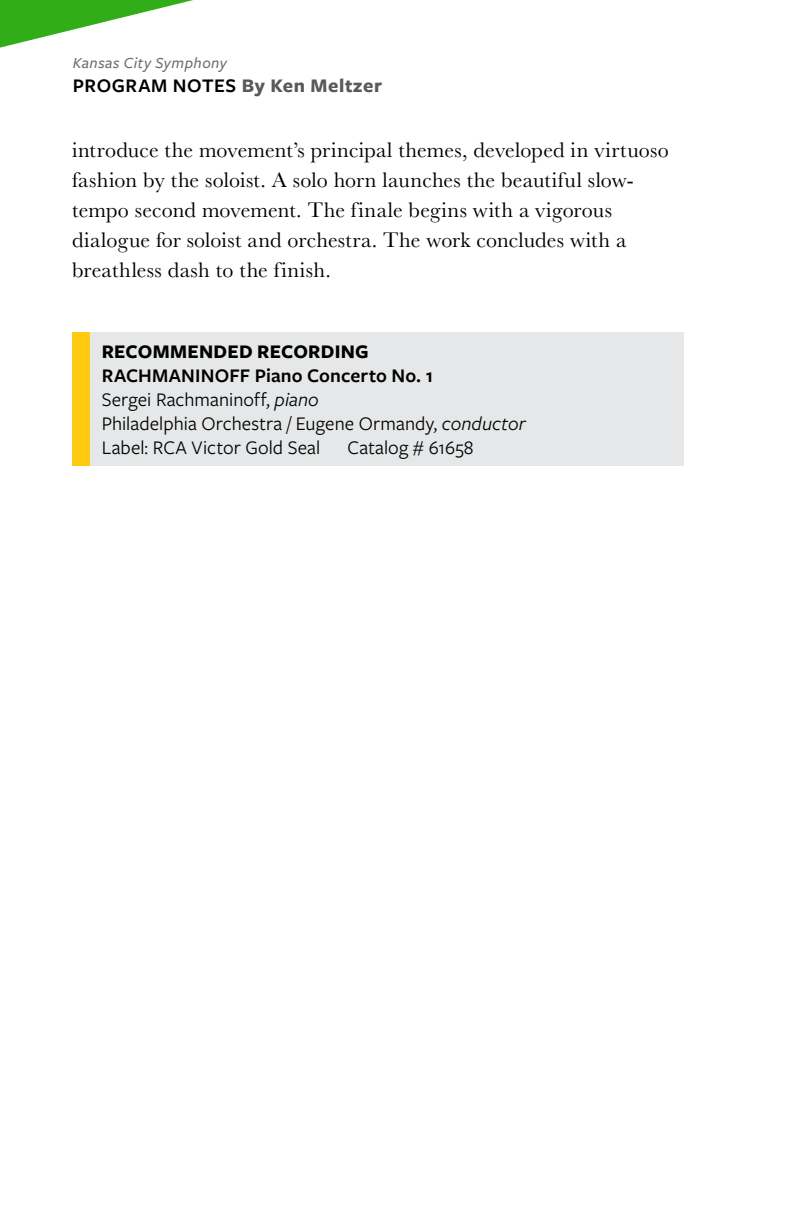
<style>
.page{position:relative;width:792px;height:1224px;background:#fff}
.page>*{position:absolute;margin:0;border:0;box-sizing:border-box;transform-origin:0 0}
.t1{font:22px/30px "Baskerville";letter-spacing:.01em;color:#000}
.t2{font:20px/24px "Freight Sans Pro";letter-spacing:.005em;color:#000}
.t3{font:600 20px "Freight Sans Pro";letter-spacing:.03em;color:#000}
.t4{font:700 20px "Freight Sans Pro";letter-spacing:.01em;color:#000}
.t5{font:italic 500 16px "Freight Sans Pro";letter-spacing:.03em;color:#6d6e71}
.s1{font-weight:700;color:#58595b}
.s2{font-weight:600}
.s3{font-style:italic}
</style>
<div class="page">
<svg style="left:0;top:0;width:193px;height:48px"></svg>
<div style="left:90px;top:332px;width:594px;height:134px;background:#e6e7e8"></div>
<div style="left:73px;top:332px;width:17px;height:134px;background:#ffcb11"></div>
<p class="t5" style="left:73px;top:53px;width:156px">Kansas City Symphony</p>
<p class="t3" style="left:73px;top:72px;width:311px">PROGRAM NOTES <span class="s1">By Ken Meltzer</span></p>
<p class="t1" style="left:72px;top:135px;width:598px">introduce the movement’s principal themes, developed in virtuoso fashion by the soloist. A solo horn launches the beautiful slow&shy;tempo second movement. The finale begins with a vigorous dialogue for soloist and orchestra. The work concludes with a breathless dash to the finish.</p>
<p class="t4" style="left:102px;top:338px;width:268px">RECOMMENDED RECORDING</p>
<p class="t2" style="left:102px;top:363px;width:426px"><span class="s2">RACHMANINOFF Piano Concerto No. 1<br></span>Sergei Rachmaninoff, <span class="s3">piano<br></span>Philadelphia Orchestra / Eugene Ormandy, <span class="s3">conductor </span>Label: RCA Victor Gold Seal</p>
<p class="t2" style="left:348px;top:435px;width:128px">Catalog # 61658</p>
</div>
